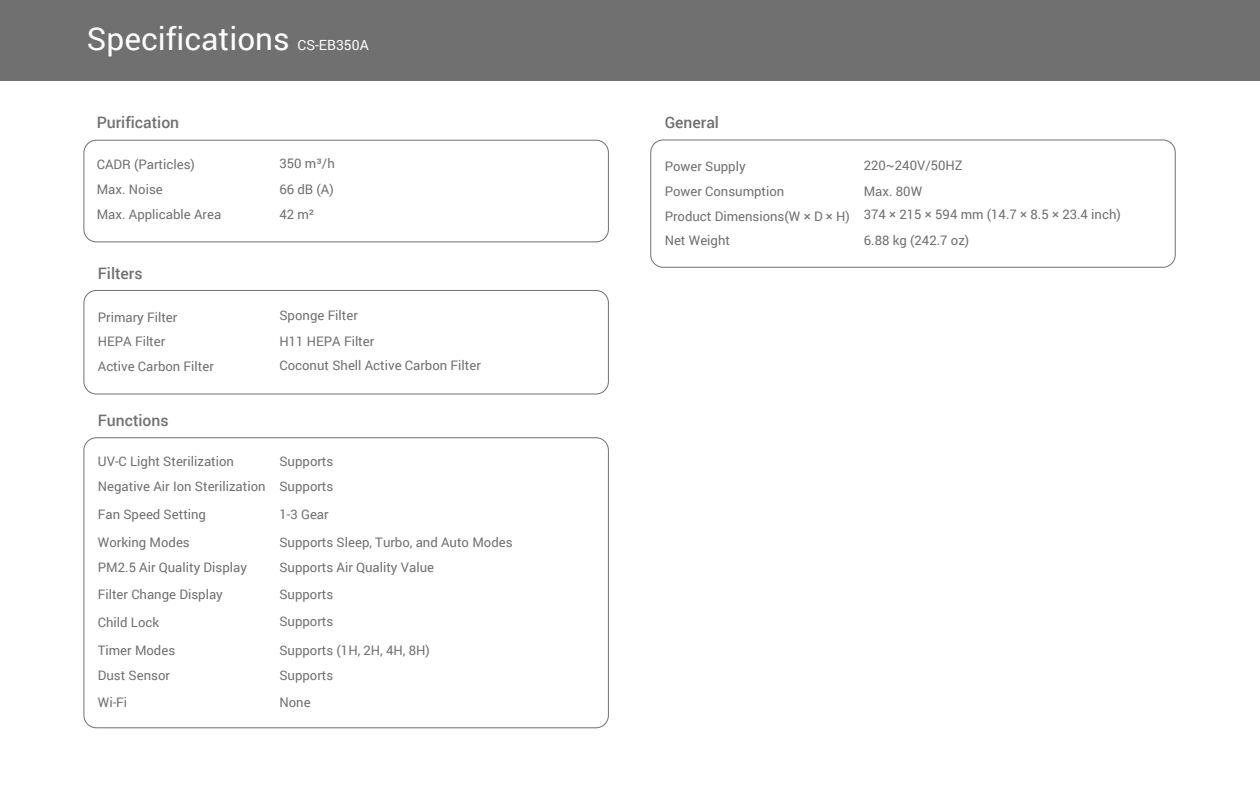
<style>
.page{position:relative;width:1260px;height:788px;background:#fff}
.page>*{position:absolute;margin:0;border:0;box-sizing:border-box;transform-origin:0 0}
.t1{font:31.5px "Roboto";color:#fcfdfd}
.t2{font:500 15.75px "Roboto";color:#717071}
.t3{font:14px "Roboto";color:#fcfdfd}
.t4{font:13.12px/27.5px "Roboto";color:#717071}
</style>
<div class="page">
<div style="left:0;top:0;width:1260px;height:80px;background:#717071"></div>
<div style="left:83px;top:140px;width:526px;height:102px;border:1px solid #717071;border-radius:12px"></div>
<div style="left:650px;top:139px;width:526px;height:129px;border:1px solid #717071;border-radius:12px"></div>
<div style="left:83px;top:290px;width:526px;height:104px;border:1px solid #717071;border-radius:12px"></div>
<div style="left:83px;top:437px;width:526px;height:291px;border:1px solid #717071;border-radius:12px"></div>
<h1 class="t1" style="left:87px;top:16px;width:204px">Specifications</h1>
<p class="t3" style="left:297px;top:35px;width:73px">CS-EB350A</p>
<p class="t2" style="left:97px;top:112px;width:84px">Purification</p>
<p class="t4" style="left:97px;top:150px;width:100px">CADR (Particles)</p>
<p class="t4" style="left:279px;top:149px;width:57px">350 m³/h</p>
<p class="t4" style="left:97px;top:175px;width:68px">Max. Noise</p>
<p class="t4" style="left:279px;top:175px;width:56px">66 dB (A)</p>
<p class="t4" style="left:97px;top:200px;width:126px">Max. Applicable Area</p>
<p class="t4" style="left:279px;top:200px;width:37px">42 m²</p>
<p class="t2" style="left:98px;top:262px;width:46px">Filters</p>
<p class="t4" style="left:98px;top:302px;width:81px">Primary Filter</p>
<p class="t4" style="left:279px;top:301px;width:80px">Sponge Filter</p>
<p class="t4" style="left:98px;top:327px;width:69px">HEPA Filter</p>
<p class="t4" style="left:279px;top:327px;width:96px">H11 HEPA Filter</p>
<p class="t4" style="left:98px;top:352px;width:118px">Active Carbon Filter</p>
<p class="t4" style="left:279px;top:351px;width:203px">Coconut Shell Active Carbon Filter</p>
<p class="t2" style="left:98px;top:409px;width:72px">Functions</p>
<p class="t4" style="left:98px;top:447px;width:138px">UV-C Light Sterilization</p>
<p class="t4" style="left:279px;top:447px;width:55px">Supports</p>
<p class="t4" style="left:98px;top:472px;width:169px">Negative Air Ion Sterilization<br>Fan Speed Setting</p>
<p class="t4" style="left:279px;top:472px;width:55px;line-height:27.2px">Supports<br>1-3 Gear</p>
<p class="t4" style="left:98px;top:528px;width:94px">Working Modes</p>
<p class="t4" style="left:279px;top:528px;width:235px">Supports Sleep, Turbo, and Auto Modes</p>
<p class="t4" style="left:98px;top:553px;width:151px">PM2.5 Air Quality Display<br>Filter Change Display</p>
<p class="t4" style="left:279px;top:553px;width:156px;line-height:27.2px">Supports Air Quality Value<br>Supports</p>
<p class="t4" style="left:98px;top:607px;width:63px">Child Lock</p>
<p class="t4" style="left:279px;top:607px;width:55px">Supports</p>
<p class="t4" style="left:98px;top:635px;width:79px">Timer Modes</p>
<p class="t4" style="left:279px;top:635px;width:152px">Supports (1H, 2H, 4H, 8H)</p>
<p class="t4" style="left:98px;top:660px;width:74px">Dust Sensor<br>Wi-Fi</p>
<p class="t4" style="left:279px;top:660px;width:55px;line-height:27.2px">Supports<br>None</p>
<p class="t2" style="left:665px;top:112px;width:56px">General</p>
<p class="t4" style="left:665px;top:152px;width:82px">Power Supply</p>
<p class="t4" style="left:864px;top:151px;width:100px">220~240V/50HZ</p>
<p class="t4" style="left:665px;top:177px;width:121px">Power Consumption</p>
<p class="t4" style="left:665px;top:178px;width:458px;line-height:23.9px;text-align:center">Max. 80W<br>Product Dimensions(W × D × H) 374 × 215 × 594 mm (14.7 × 8.5 × 23.4 inch)</p>
<p class="t4" style="left:665px;top:226px;width:67px">Net Weight</p>
<p class="t4" style="left:864px;top:226px;width:107px">6.88 kg (242.7 oz)</p>
</div>
